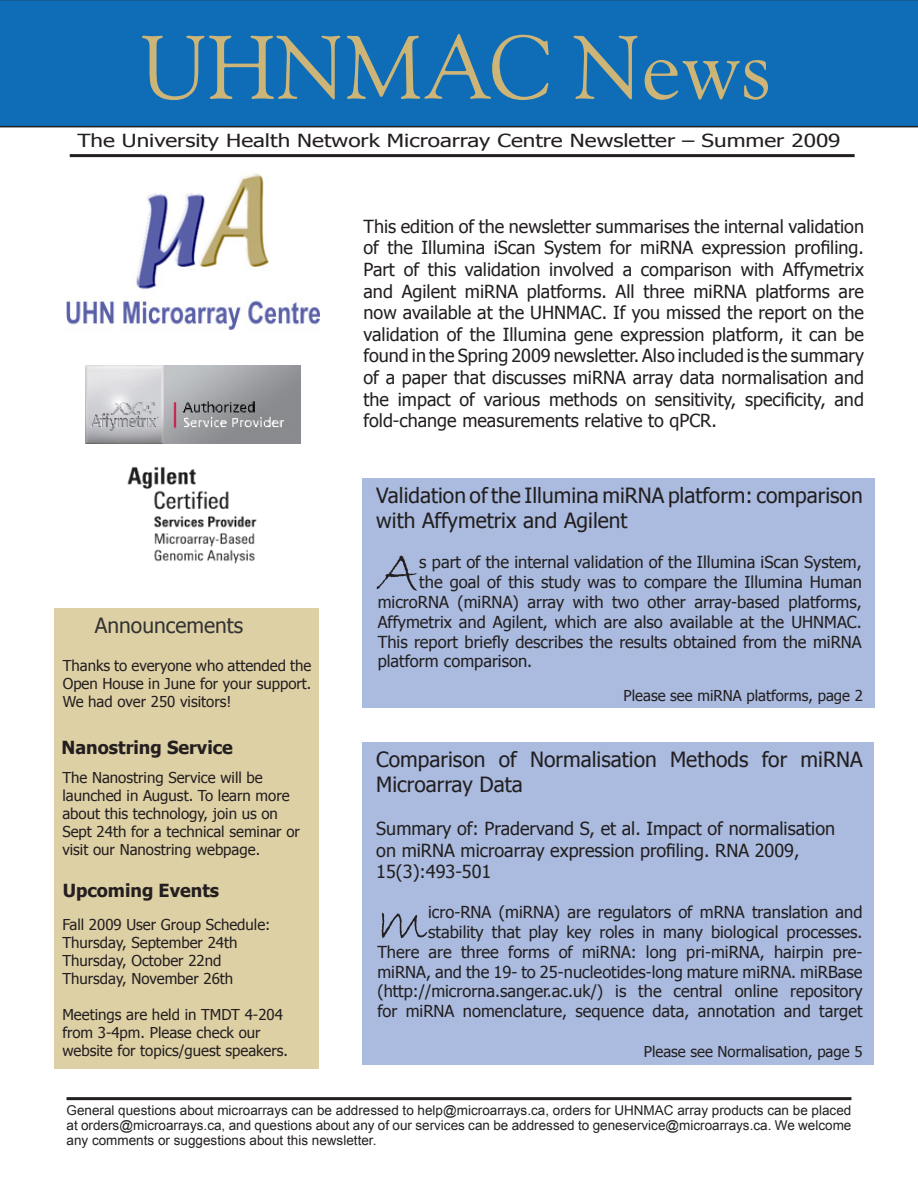
<style>
.page{position:relative;width:918px;height:1188px;background:#fff}
.page>*{position:absolute;margin:0;border:0;box-sizing:border-box;transform-origin:0 0}
.t1{font:90px "Goudy Old Style BT";color:#ccb576}
.t2{font:59.1px "Bradley Hand ITC";color:#231f20}
.t3{font:21px/25.2px "Tahoma";color:#231f20}
.t4{font:21px "Tahoma";color:#333}
.t5{font:18px/21.6px "Tahoma";color:#231f20;text-align:justify}
.t6{font:18px "Tahoma";color:#231f20;scale:1.25 1}
.t7{font:700 18px "Tahoma";color:#231f20}
.t8{font:16.5px/19.8px "Tahoma";color:#231f20;text-align:right}
.t9{font:15px/18px "Tahoma";color:#231f20}
.t10{font:13.5px/15px "Arial";color:#231f20;text-align:justify}
</style>
<div class="page">
<div style="left:0;top:0;width:918px;height:127px;background:#0f6cb6"></div>
<hr style="left:70px;top:154px;width:785px;height:3px;background:#231f20">
<hr style="left:67px;top:1097px;width:784px;height:3px;background:#231f20">
<img style="left:66px;top:173px;width:253px;height:157px">
<div style="left:362px;top:743px;width:512px;height:322px;background:#aabbdf"></div>
<img style="left:85px;top:366px;width:215px;height:78px">
<img style="left:127px;top:466px;width:130px;height:98px">
<div style="left:362px;top:478px;width:513px;height:230px;background:#aabbdf"></div>
<div style="left:54px;top:608px;width:265px;height:460px;background:#ded0a5"></div>
<h1 class="t1" style="left:141px;top:12px;width:632px">UHNMAC News</h1>
<p class="t6" style="left:77px;top:128px;width:612px">The University Health Network Microarray Centre Newsletter – Summer 2009</p>
<p class="t5" style="left:364px;top:214px;width:502px">This edition of the newsletter summarises the internal validation of the Illumina iScan System for miRNA expression profiling.<br>Part of this validation involved a comparison with Affymetrix and Agilent miRNA platforms. All three miRNA platforms are now available at the UHNMAC. If you missed the report on the validation of the Illumina gene expression platform, it can be found in the Spring 2009 newsletter. Also included is the summary of a paper that discusses miRNA array data normalisation and the impact of various methods on sensitivity, specificity, and fold-change measurements relative to qPCR.</p>
<p class="t4" style="left:95px;top:611px;width:150px">Announcements</p>
<p class="t9" style="left:63px;top:655px;width:250px;text-align:justify">Thanks to everyone who attended the Open House in June for your support.<br>We had over 250 visitors!</p>
<p class="t7" style="left:62px;top:734px;width:173px">Nanostring Service</p>
<p class="t9" style="left:62px;top:768px;width:239px">The Nanostring Service will be launched in August. To learn more about this technology, join us on<br>Sept 24th for a technical seminar or visit our Nanostring webpage.</p>
<p class="t7" style="left:63px;top:878px;width:158px">Upcoming Events</p>
<p class="t9" style="left:62px;top:915px;width:210px">Fall 2009 User Group Schedule:<br>Thursday, September 24th<br>Thursday, October 22nd<br>Thursday, November 26th</p>
<p class="t9" style="left:62px;top:1005px;width:227px">Meetings are held in TMDT 4-204 from 3-4pm. Please check our website for topics/guest speakers.</p>
<p class="t3" style="left:376px;top:481px;width:488px">Validation of the Illumina miRNA platform: comparison with Affymetrix and Agilent</p>
<h2 class="t2" style="left:378px;top:534px;width:43px">A</h2>
<p class="t8" style="left:419px;top:552px;width:444px">s part of the internal validation of the Illumina iScan System,</p>
<p class="t8" style="left:419px;top:571px;width:444px">the goal of this study was to compare the Illumina Human</p>
<p class="t8" style="left:378px;top:591px;width:486px">microRNA (miRNA) array with two other array-based platforms,</p>
<p class="t8" style="left:378px;top:611px;width:486px">Affymetrix and Agilent, which are also available at the UHNMAC.</p>
<p class="t8" style="left:378px;top:631px;width:486px">This report briefly describes the results obtained from the miRNA</p>
<p class="t8" style="left:378px;top:651px;width:156px">platform comparison.</p>
<p class="t9" style="left:624px;top:686px;width:241px">Please see miRNA platforms, page 2</p>
<p class="t3" style="left:376px;top:745px;width:488px">Comparison of Normalisation Methods for miRNA<br>Microarray Data</p>
<p class="t5" style="left:376px;top:817px;width:460px;text-align:left">Summary of: Pradervand S, et al. Impact of normalisation on miRNA microarray expression profiling. RNA 2009,<br>15(3):493-501</p>
<h2 class="t2" style="left:377px;top:884px;width:52px">m</h2>
<p class="t8" style="left:377px;top:901px;width:487px">icro-RNA (miRNA) are regulators of mRNA translation and stability that play key roles in many biological processes.<br>There are three forms of miRNA: long pri-miRNA, hairpin pre&shy;miRNA, and the 19- to 25-nucleotides-long mature miRNA. miRBase (http://microrna.sanger.ac.uk/) is the central online repository for miRNA nomenclature, sequence data, annotation and target</p>
<p class="t9" style="left:644px;top:1042px;width:220px">Please see Normalisation, page 5</p>
<p class="t10" style="left:67px;top:1102px;width:786px">General questions about microarrays can be addressed to help@microarrays.ca, orders for UHNMAC array products can be placed at orders@microarrays.ca, and questions about any of our services can be addressed to geneservice@microarrays.ca. We welcome any comments or suggestions about this newsletter.</p>
</div>
